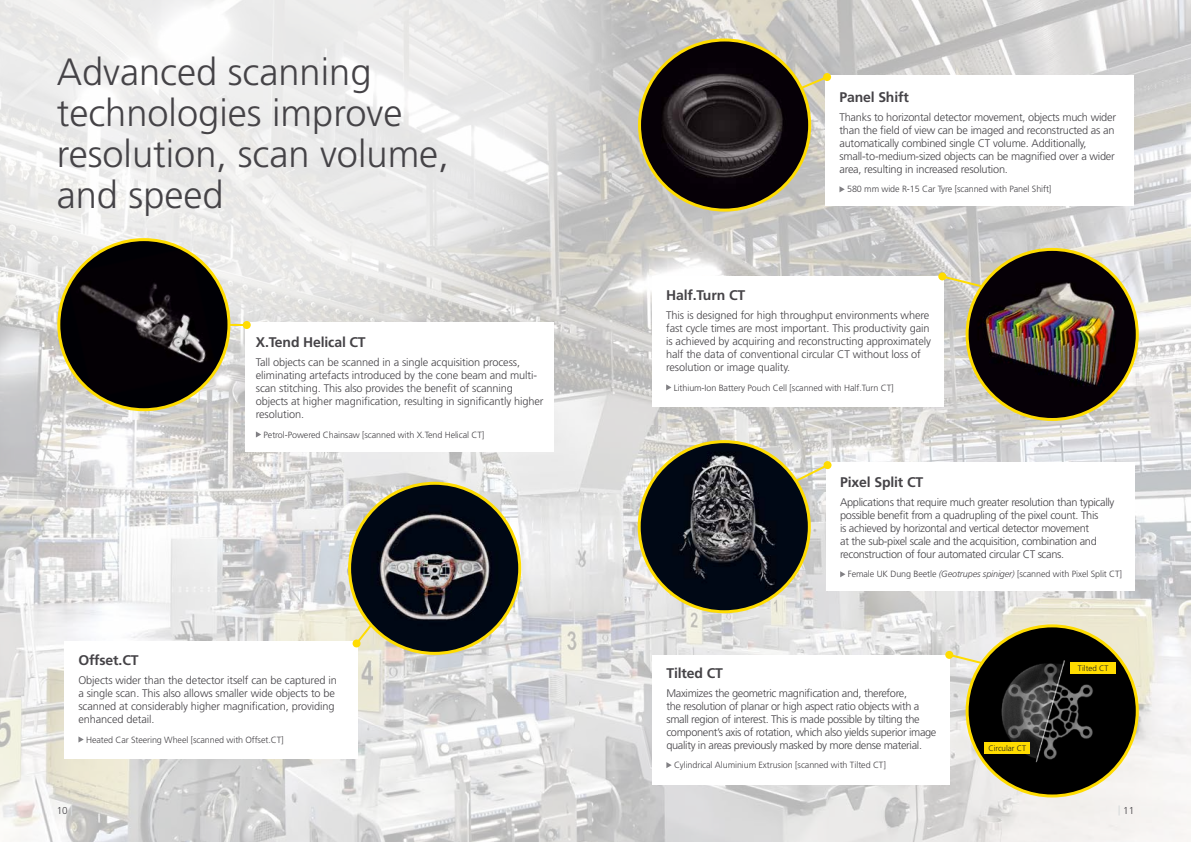
<style>
.page{position:relative;width:1191px;height:842px;background:#fff}
.page>*{position:absolute;margin:0;border:0;box-sizing:border-box;transform-origin:0 0}
.t1{font:300 38px/41px "Frutiger LT Std";color:#454347}
.t2{font:700 14px "Frutiger LT Std";letter-spacing:-.01em;color:#454347}
.t3{font:300 11px/13px "Frutiger LT Std";letter-spacing:-.02em;color:#454347}
.t4{font:300 10px "Frutiger LT Std";color:#454347}
.t5{font:300 9px "Frutiger LT Std";letter-spacing:-.01em;color:#454347}
.t6{font:300 8px "Frutiger LT Std";color:#1b1c20}
.s1{font-weight:700;color:#d8dbdc}
.s2{font-style:italic}
</style>
<div class="page">
<img style="left:0;top:0;width:1191px;height:842px">
<svg style="left:0;top:0;width:625px;height:372px;fill:#e9e9e9"></svg>
<div style="left:245px;top:322px;width:309px;height:130px;background:#fff"></div>
<svg style="left:256px;top:431px;width:5px;height:6px"></svg>
<div style="left:64px;top:642px;width:294px;height:117px;background:#fff"></div>
<svg style="left:78px;top:736px;width:6px;height:6px"></svg>
<svg style="left:230px;top:323px;width:13px;height:4px"></svg>
<div style="left:243px;top:321px;width:8px;height:8px;background:#ffdc00;border-radius:50%"></div>
<img style="left:59px;top:240px;width:170px;height:170px;border-radius:85px">
<svg style="left:352px;top:592px;width:47px;height:56px"></svg>
<img style="left:349px;top:483px;width:171px;height:170px;border-radius:85px">
<div style="left:826px;top:462px;width:309px;height:129px;background:#fff"></div>
<div style="left:653px;top:655px;width:297px;height:129px;background:#fff"></div>
<div style="left:652px;top:276px;width:291px;height:131px;background:#fff"></div>
<div style="left:825px;top:76px;width:309px;height:130px;background:#fff"></div>
<svg style="left:839px;top:186px;width:5px;height:6px"></svg>
<svg style="left:840px;top:571px;width:5px;height:6px"></svg>
<svg style="left:666px;top:762px;width:5px;height:6px"></svg>
<svg style="left:666px;top:384px;width:5px;height:6px"></svg>
<svg style="left:792px;top:74px;width:33px;height:38px"></svg>
<div style="left:823px;top:73px;width:8px;height:8px;background:#ffdc00;border-radius:50%"></div>
<svg style="left:941px;top:274px;width:50px;height:24px"></svg>
<div style="left:938px;top:272px;width:8px;height:8px;background:#ffdc00;border-radius:50%"></div>
<svg style="left:779px;top:462px;width:51px;height:44px"></svg>
<div style="left:823px;top:461px;width:8px;height:8px;background:#ffdc00;border-radius:50%"></div>
<img style="left:639px;top:40px;width:170px;height:170px;border-radius:85px">
<img style="left:967px;top:249px;width:170px;height:170px;border-radius:85px">
<img style="left:639px;top:442px;width:170px;height:170px;border-radius:85px">
<svg style="left:950px;top:652px;width:40px;height:24px"></svg>
<div style="left:945px;top:651px;width:8px;height:8px;background:#ffdc00;border-radius:50%"></div>
<img style="left:967px;top:626px;width:170px;height:170px;border-radius:85px">
<div style="left:984px;top:743px;width:46px;height:11px;background:#ffdc00"></div>
<div style="left:1070px;top:662px;width:45px;height:11px;background:#ffdc00"></div>
<h1 class="t1" style="left:57px;top:52px;width:394px">Advanced scanning technologies improve resolution, scan volume, and speed</h1>
<p class="t2" style="left:256px;top:334px;width:111px">X.Tend Helical CT</p>
<p class="t3" style="left:256px;top:356px;width:289px">Tall objects can be scanned in a single acquisition process, eliminating artefacts introduced by the cone beam and multi&shy;scan stitching. This also provides the benefit of scanning objects at higher magnification, resulting in significantly higher resolution.</p>
<p class="t5" style="left:263px;top:429px;width:222px">Petrol-Powered Chainsaw [scanned with X.Tend Helical CT]</p>
<p class="t2" style="left:78px;top:652px;width:62px">Offset.CT</p>
<p class="t3" style="left:78px;top:674px;width:260px">Objects wider than the detector itself can be captured in a single scan. This also allows smaller wide objects to be scanned at considerably higher magnification, providing enhanced detail.</p>
<p class="t5" style="left:86px;top:734px;width:199px">Heated Car Steering Wheel [scanned with Offset.CT]</p>
<p class="t4" style="left:57px;top:804px;width:18px">10 <span class="s1">|</span></p>
<p class="t2" style="left:839px;top:89px;width:71px">Panel Shift</p>
<p class="t3" style="left:839px;top:111px;width:278px">Thanks to horizontal detector movement, objects much wider than the field of view can be imaged and reconstructed as an automatically combined single CT volume. Additionally, small-to-medium-sized objects can be magnified over a wider area, resulting in increased resolution.</p>
<p class="t5" style="left:847px;top:184px;width:206px">580 mm wide R-15 Car Tyre [scanned with Panel Shift]</p>
<p class="t2" style="left:666px;top:287px;width:81px">Half.Turn CT</p>
<p class="t3" style="left:666px;top:309px;width:266px">This is designed for high throughput environments where fast cycle times are most important. This productivity gain is achieved by acquiring and reconstructing approximately half the data of conventional circular CT without loss of resolution or image quality.</p>
<p class="t5" style="left:674px;top:382px;width:221px">Lithium-Ion Battery Pouch Cell [scanned with Half.Turn CT]</p>
<p class="t2" style="left:840px;top:474px;width:85px">Pixel Split CT</p>
<p class="t3" style="left:840px;top:496px;width:276px">Applications that require much greater resolution than typically possible benefit from a quadrupling of the pixel count. This<br>is achieved by horizontal and vertical detector movement<br>at the sub-pixel scale and the acquisition, combination and reconstruction of four automated circular CT scans.</p>
<p class="t5" style="left:847px;top:569px;width:276px">Female UK Dung Beetle <span class="s2">(Geotrupes spiniger)</span> [scanned with Pixel Split CT]</p>
<p class="t2" style="left:666px;top:665px;width:58px">Tilted CT</p>
<p class="t3" style="left:666px;top:686px;width:271px">Maximizes the geometric magnification and, therefore,<br>the resolution of planar or high aspect ratio objects with a small region of interest. This is made possible by tilting the component’s axis of rotation, which also yields superior image quality in areas previously masked by more dense material.</p>
<p class="t5" style="left:674px;top:760px;width:213px">Cylindrical Aluminium Extrusion [scanned with Tilted CT]</p>
<p class="t6" style="left:988px;top:744px;width:39px">Circular CT</p>
<p class="t6" style="left:1078px;top:663px;width:32px">Tilted CT</p>
<p class="t4" style="left:1118px;top:804px;width:18px"><span class="s1">|</span> 11</p>
</div>
